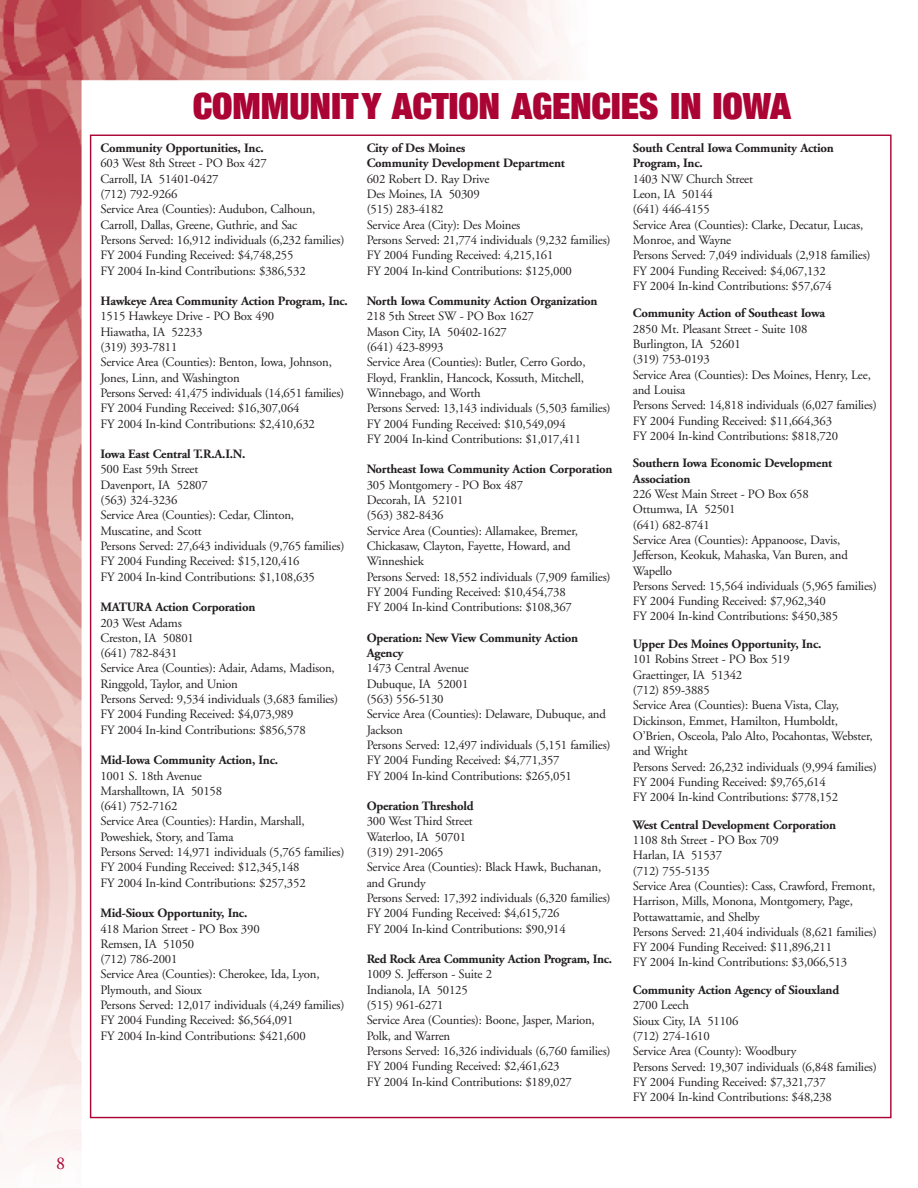
<style>
.page{position:relative;width:918px;height:1188px;background:#fff}
.page>*{position:absolute;margin:0;border:0;box-sizing:border-box;transform-origin:0 0}
.t1{font:39px "Sans Extra Black Condensed DTC";letter-spacing:-.005em;color:#ab0333}
.t2{font:18px "Adobe Garamond";color:#ab0333}
.t3{font:12.75px/15.3px "Adobe Garamond";letter-spacing:-.015em;color:#231f20}
.t4{font:700 12.75px/15.3px "Adobe Garamond";letter-spacing:-.015em;color:#231f20}
</style>
<div class="page">
<img style="left:0;top:0;width:892px;height:1156px">
<div style="left:91px;top:135px;width:800px;height:983px;background:#fff"></div>
<h2 class="t2" style="left:56px;top:1156px;width:10px">8</h2>
<h1 class="t1" style="left:193px;top:83px;width:600px">COMMUNITY ACTION AGENCIES IN IOWA</h1>
<p class="t4" style="left:100px;top:142px;width:165px">Community Opportunities, Inc.</p>
<p class="t3" style="left:100px;top:157px;width:246px">603 West 8th Street - PO Box 427<br>Carroll, IA 51401-0427<br>(712) 792-9266<br>Service Area (Counties): Audubon, Calhoun, Carroll, Dallas, Greene, Guthrie, and Sac<br>Persons Served: 16,912 individuals (6,232 families)<br>FY 2004 Funding Received: $4,748,255<br>FY 2004 In-kind Contributions: $386,532</p>
<p class="t4" style="left:100px;top:295px;width:249px">Hawkeye Area Community Action Program, Inc.</p>
<p class="t3" style="left:100px;top:310px;width:245px">1515 Hawkeye Drive - PO Box 490<br>Hiawatha, IA 52233<br>(319) 393-7811<br>Service Area (Counties): Benton, Iowa, Johnson, Jones, Linn, and Washington<br>Persons Served: 41,475 individuals (14,651 families)<br>FY 2004 Funding Received: $16,307,064<br>FY 2004 In-kind Contributions: $2,410,632</p>
<p class="t4" style="left:100px;top:448px;width:147px">Iowa East Central T.R.A.I.N.</p>
<p class="t3" style="left:100px;top:463px;width:246px">500 East 59th Street<br>Davenport, IA 52807<br>(563) 324-3236<br>Service Area (Counties): Cedar, Clinton,<br>Muscatine, and Scott<br>Persons Served: 27,643 individuals (9,765 families)<br>FY 2004 Funding Received: $15,120,416<br>FY 2004 In-kind Contributions: $1,108,635</p>
<p class="t4" style="left:100px;top:601px;width:157px">MATURA Action Corporation</p>
<p class="t3" style="left:100px;top:616px;width:239px">203 West Adams<br>Creston, IA 50801<br>(641) 782-8431<br>Service Area (Counties): Adair, Adams, Madison,<br>Ringgold, Taylor, and Union<br>Persons Served: 9,534 individuals (3,683 families)<br>FY 2004 Funding Received: $4,073,989<br>FY 2004 In-kind Contributions: $856,578</p>
<p class="t4" style="left:100px;top:754px;width:179px">Mid-Iowa Community Action, Inc.</p>
<p class="t3" style="left:100px;top:769px;width:246px">1001 S. 18th Avenue<br>Marshalltown, IA 50158<br>(641) 752-7162<br>Service Area (Counties): Hardin, Marshall, Poweshiek, Story, and Tama<br>Persons Served: 14,971 individuals (5,765 families)<br>FY 2004 Funding Received: $12,345,148<br>FY 2004 In-kind Contributions: $257,352</p>
<p class="t4" style="left:100px;top:907px;width:148px">Mid-Sioux Opportunity, Inc.</p>
<p class="t3" style="left:100px;top:922px;width:246px">418 Marion Street - PO Box 390<br>Remsen, IA 51050<br>(712) 786-2001<br>Service Area (Counties): Cherokee, Ida, Lyon,<br>Plymouth, and Sioux<br>Persons Served: 12,017 individuals (4,249 families)<br>FY 2004 Funding Received: $6,564,091<br>FY 2004 In-kind Contributions: $421,600</p>
<p class="t4" style="left:367px;top:142px;width:200px">City of Des Moines<br>Community Development Department</p>
<p class="t3" style="left:367px;top:172px;width:246px">602 Robert D. Ray Drive<br>Des Moines, IA 50309<br>(515) 283-4182<br>Service Area (City): Des Moines<br>Persons Served: 21,774 individuals (9,232 families)<br>FY 2004 Funding Received: 4,215,161<br>FY 2004 In-kind Contributions: $125,000</p>
<p class="t4" style="left:367px;top:295px;width:232px">North Iowa Community Action Organization</p>
<p class="t3" style="left:367px;top:310px;width:246px">218 5th Street SW - PO Box 1627<br>Mason City, IA 50402-1627<br>(641) 423-8993<br>Service Area (Counties): Butler, Cerro Gordo, Floyd, Franklin, Hancock, Kossuth, Mitchell, Winnebago, and Worth<br>Persons Served: 13,143 individuals (5,503 families)<br>FY 2004 Funding Received: $10,549,094<br>FY 2004 In-kind Contributions: $1,017,411</p>
<p class="t4" style="left:367px;top:463px;width:247px">Northeast Iowa Community Action Corporation</p>
<p class="t3" style="left:367px;top:478px;width:246px">305 Montgomery - PO Box 487<br>Decorah, IA 52101<br>(563) 382-8436<br>Service Area (Counties): Allamakee, Bremer,<br>Chickasaw, Clayton, Fayette, Howard, and<br>Winneshiek<br>Persons Served: 18,552 individuals (7,909 families)<br>FY 2004 Funding Received: $10,454,738<br>FY 2004 In-kind Contributions: $108,367</p>
<p class="t4" style="left:367px;top:631px;width:213px">Operation: New View Community Action<br>Agency</p>
<p class="t3" style="left:367px;top:662px;width:246px">1473 Central Avenue<br>Dubuque, IA 52001<br>(563) 556-5130<br>Service Area (Counties): Delaware, Dubuque, and<br>Jackson<br>Persons Served: 12,497 individuals (5,151 families)<br>FY 2004 Funding Received: $4,771,357<br>FY 2004 In-kind Contributions: $265,051</p>
<p class="t4" style="left:367px;top:800px;width:109px">Operation Threshold</p>
<p class="t3" style="left:367px;top:815px;width:246px">300 West Third Street<br>Waterloo, IA 50701<br>(319) 291-2065<br>Service Area (Counties): Black Hawk, Buchanan, and Grundy<br>Persons Served: 17,392 individuals (6,320 families)<br>FY 2004 Funding Received: $4,615,726<br>FY 2004 In-kind Contributions: $90,914</p>
<p class="t4" style="left:367px;top:953px;width:247px">Red Rock Area Community Action Program, Inc.</p>
<p class="t3" style="left:367px;top:968px;width:246px">1009 S. Jefferson - Suite 2<br>Indianola, IA 50125<br>(515) 961-6271<br>Service Area (Counties): Boone, Jasper, Marion,<br>Polk, and Warren<br>Persons Served: 16,326 individuals (6,760 families)<br>FY 2004 Funding Received: $2,461,623<br>FY 2004 In-kind Contributions: $189,027</p>
<p class="t4" style="left:633px;top:142px;width:203px">South Central Iowa Community Action<br>Program, Inc.</p>
<p class="t3" style="left:633px;top:172px;width:239px">1403 NW Church Street<br>Leon, IA 50144<br>(641) 446-4155<br>Service Area (Counties): Clarke, Decatur, Lucas,<br>Monroe, and Wayne<br>Persons Served: 7,049 individuals (2,918 families)<br>FY 2004 Funding Received: $4,067,132<br>FY 2004 In-kind Contributions: $57,674</p>
<p class="t4" style="left:633px;top:307px;width:194px">Community Action of Southeast Iowa</p>
<p class="t3" style="left:633px;top:322px;width:246px">2850 Mt. Pleasant Street - Suite 108<br>Burlington, IA 52601<br>(319) 753-0193<br>Service Area (Counties): Des Moines, Henry, Lee, and Louisa<br>Persons Served: 14,818 individuals (6,027 families)<br>FY 2004 Funding Received: $11,664,363<br>FY 2004 In-kind Contributions: $818,720</p>
<p class="t4" style="left:633px;top:457px;width:201px">Southern Iowa Economic Development<br>Association</p>
<p class="t3" style="left:633px;top:488px;width:246px">226 West Main Street - PO Box 658<br>Ottumwa, IA 52501<br>(641) 682-8741<br>Service Area (Counties): Appanoose, Davis,<br>Jefferson, Keokuk, Mahaska, Van Buren, and<br>Wapello<br>Persons Served: 15,564 individuals (5,965 families)<br>FY 2004 Funding Received: $7,962,340<br>FY 2004 In-kind Contributions: $450,385</p>
<p class="t4" style="left:633px;top:638px;width:190px">Upper Des Moines Opportunity, Inc.</p>
<p class="t3" style="left:633px;top:653px;width:246px">101 Robins Street - PO Box 519<br>Graettinger, IA 51342<br>(712) 859-3885<br>Service Area (Counties): Buena Vista, Clay, Dickinson, Emmet, Hamilton, Humboldt, O’Brien, Osceola, Palo Alto, Pocahontas, Webster, and Wright<br>Persons Served: 26,232 individuals (9,994 families)<br>FY 2004 Funding Received: $9,765,614<br>FY 2004 In-kind Contributions: $778,152</p>
<p class="t4" style="left:633px;top:818px;width:205px">West Central Development Corporation</p>
<p class="t3" style="left:633px;top:833px;width:246px">1108 8th Street - PO Box 709<br>Harlan, IA 51537<br>(712) 755-5135<br>Service Area (Counties): Cass, Crawford, Fremont, Harrison, Mills, Monona, Montgomery, Page, Pottawattamie, and Shelby<br>Persons Served: 21,404 individuals (8,621 families)<br>FY 2004 Funding Received: $11,896,211<br>FY 2004 In-kind Contributions: $3,066,513</p>
<p class="t4" style="left:633px;top:983px;width:208px">Community Action Agency of Siouxland</p>
<p class="t3" style="left:633px;top:999px;width:246px">2700 Leech<br>Sioux City, IA 51106<br>(712) 274-1610<br>Service Area (County): Woodbury<br>Persons Served: 19,307 individuals (6,848 families)<br>FY 2004 Funding Received: $7,321,737<br>FY 2004 In-kind Contributions: $48,238</p>
</div>
